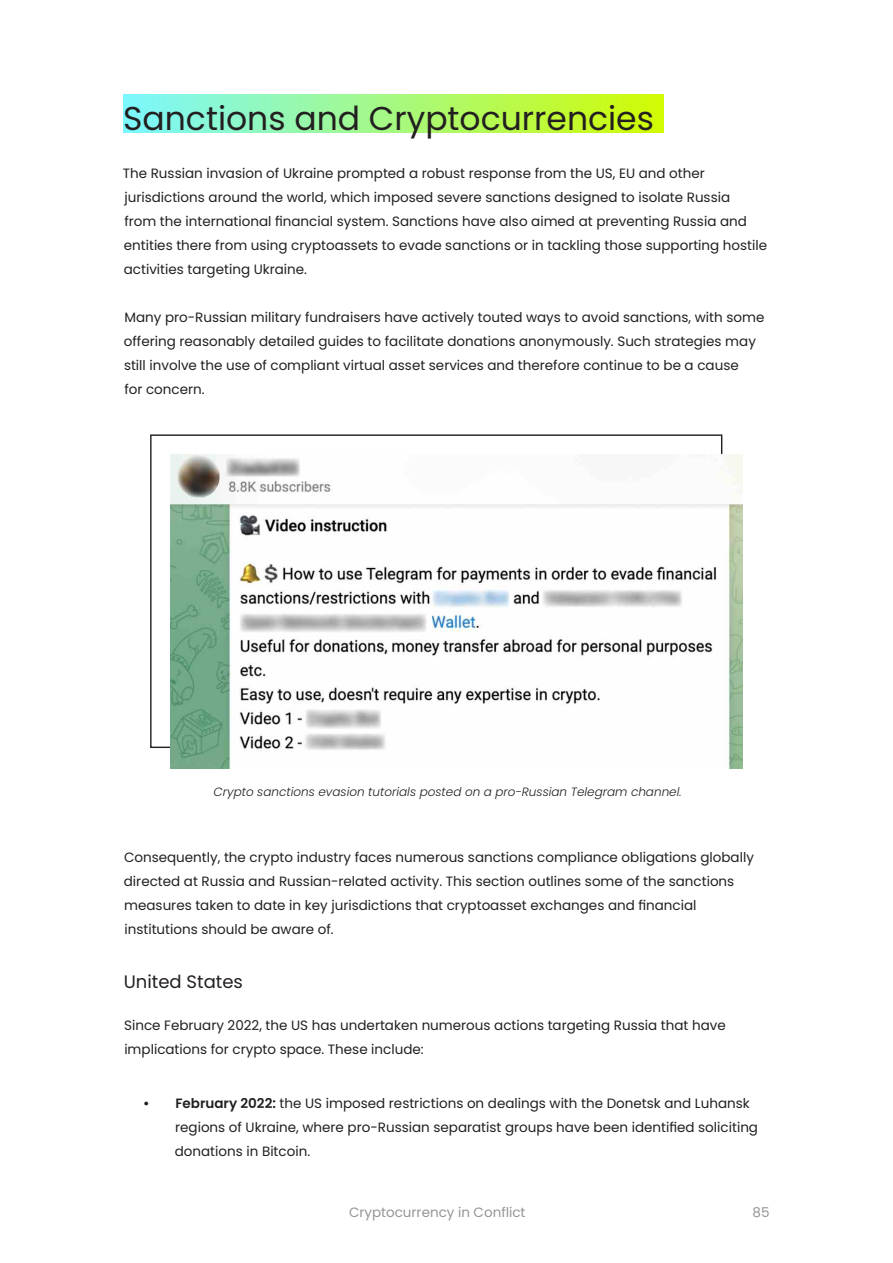
<style>
.page{position:relative;width:893px;height:1263px;background:#fff}
.page>*{position:absolute;margin:0;border:0;box-sizing:border-box;transform-origin:0 0}
.Headers{font:33px "Poppins";color:#231f20}
.Sub-Sections{font:18px "Poppins";color:#231f20}
.Paragraph{font:13.5px/24px "Poppins";color:#231f20}
.t1{font:13.5px "Poppins";color:#939598}
.True_Body_Text{font:italic 300 12px "Poppins";color:#231f20}
.s1{font-weight:600}
</style>
<div class="page">
<svg style="left:124px;top:94px;width:539px;height:39px;background:#a6f880"></svg>
<img style="left:171px;top:455px;width:572px;height:313px">
<p class="Headers" style="left:123px;top:100px;width:532px">Sanctions and Cryptocurrencies</p>
<p class="Paragraph" style="left:123px;top:162px;width:646px">The Russian invasion of Ukraine prompted a robust response from the US, EU and other jurisdictions around the world, which imposed severe sanctions designed to isolate Russia<br>from the international financial system. Sanctions have also aimed at preventing Russia and entities there from using cryptoassets to evade sanctions or in tackling those supporting hostile activities targeting Ukraine.</p>
<p class="Paragraph" style="left:124px;top:306px;width:642px">Many pro-Russian military fundraisers have actively touted ways to avoid sanctions, with some offering reasonably detailed guides to facilitate donations anonymously. Such strategies may still involve the use of compliant virtual asset services and therefore continue to be a cause<br>for concern.</p>
<p class="True_Body_Text" style="left:214px;top:785px;width:470px">Crypto sanctions evasion tutorials posted on a pro-Russian Telegram channel.</p>
<p class="Paragraph" style="left:124px;top:846px;width:632px">Consequently, the crypto industry faces numerous sanctions compliance obligations globally directed at Russia and Russian-related activity. This section outlines some of the sanctions measures taken to date in key jurisdictions that cryptoasset exchanges and financial institutions should be aware of.</p>
<p class="Sub-Sections" style="left:124px;top:972px;width:121px">United States</p>
<p class="Paragraph" style="left:124px;top:1014px;width:603px">Since February 2022, the US has undertaken numerous actions targeting Russia that have implications for crypto space. These include:</p>
<p class="Paragraph" style="left:175px;top:1092px;width:585px;text-indent:-32px"><span class="s1">• February 2022:</span> the US imposed restrictions on dealings with the Donetsk and Luhansk regions of Ukraine, where pro-Russian separatist groups have been identified soliciting donations in Bitcoin.</p>
<p class="t1" style="left:349px;top:1205px;width:178px">Cryptocurrency in Conflict</p>
<p class="t1" style="left:752px;top:1205px;width:18px">85</p>
</div>
